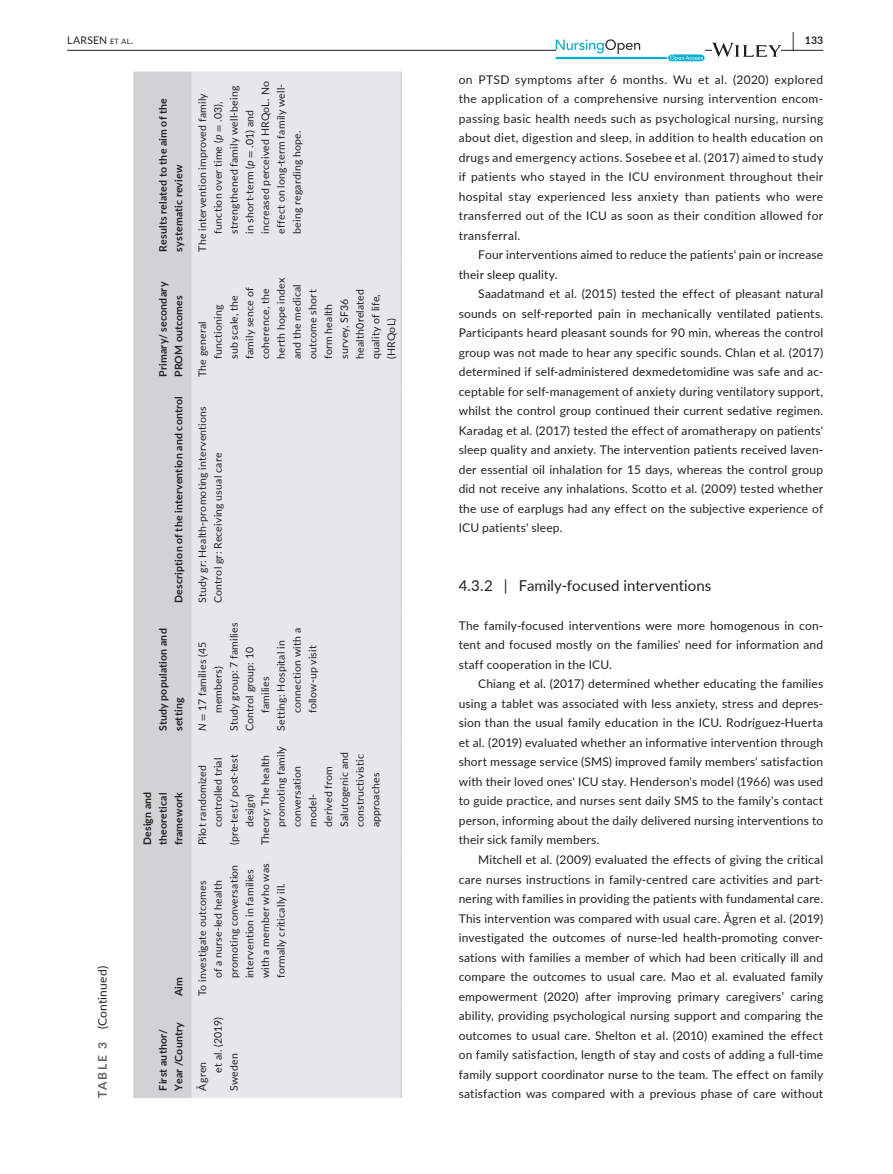
<style>
.page{position:relative;width:893px;height:1174px;background:#fff}
.page>*{position:absolute;margin:0;border:0;box-sizing:border-box;transform-origin:0 0}
.t1{font:700 19.5px "Lato";color:#231f20;scale:.48 1}
.t2{font:15px "Lato";letter-spacing:.005em;color:#231f20}
.t3{font:12px/19.5px "Lato";letter-spacing:.015em;color:#231f20;text-align:justify}
.t4{font:10.5px/15.8px "Lato";letter-spacing:.02em;color:#231f20}
.t5{font:700 10.5px/15.8px "Lato";letter-spacing:.02em;color:#231f20}
.t6{font:10.5px "Lato";letter-spacing:.025em;color:#231f20}
.s1{font-size:7.35px}
.s2{font-style:italic}
.s3{font-family:"STIX"}
.s4{font-weight:700;color:#636366}
</style>
<div class="page">
<hr style="left:67px;top:50px;width:756px;height:1px;background:#231f20">
<svg style="left:556px;top:39px;width:149px;height:22px"></svg>
<svg style="left:712px;top:43px;width:69px;height:14px"></svg>
<div style="left:133px;top:72px;width:59px;height:1026px;background:#d1d2d4"></div>
<div style="left:192px;top:72px;width:208px;height:1026px;background:#e6e7e9"></div>
<hr style="left:400px;top:1003px;width:2px;height:95px;background:#d1d2d4">
<hr style="left:400px;top:852px;width:2px;height:151px;background:#d1d2d4">
<hr style="left:400px;top:738px;width:2px;height:114px;background:#d1d2d4">
<hr style="left:400px;top:610px;width:2px;height:128px;background:#d1d2d4">
<hr style="left:400px;top:384px;width:2px;height:226px;background:#d1d2d4">
<hr style="left:400px;top:259px;width:2px;height:125px;background:#d1d2d4">
<hr style="left:400px;top:72px;width:2px;height:187px;background:#d1d2d4">
<h1 class="t1" style="left:792px;top:25px;width:7px">|</h1>
<p class="t6" style="left:67px;top:33px;width:68px">LARSEN <span class="s1">et al</span>.</p>
<p class="t5" style="left:805px;top:32px;width:20px">133</p>
<p class="t3" style="left:459px;top:69px;width:366px">on PTSD symptoms after 6 months. Wu et al. (2020) explored the application of a comprehensive nursing intervention encom&shy;passing basic health needs such as psychological nursing, nursing about diet, digestion and sleep, in addition to health education on drugs and emergency actions. Sosebee et al. (2017) aimed to study if patients who stayed in the ICU environment throughout their hospital stay experienced less anxiety than patients who were transferred out of the ICU as soon as their condition allowed for transferral.</p>
<p class="t3" style="left:459px;top:245px;width:366px;text-indent:20px">Four interventions aimed to reduce the patients' pain or increase their sleep quality.</p>
<p class="t3" style="left:459px;top:284px;width:366px;text-indent:20px">Saadatmand et al. (2015) tested the effect of pleasant natural sounds on self-reported pain in mechanically ventilated patients.<br>Participants heard pleasant sounds for 90 min, whereas the control group was not made to hear any specific sounds. Chlan et al. (2017) determined if self-administered dexmedetomidine was safe and ac&shy;ceptable for self-management of anxiety during ventilatory support, whilst the control group continued their current sedative regimen.<br>Karadag et al. (2017) tested the effect of aromatherapy on patients' sleep quality and anxiety. The intervention patients received laven&shy;der essential oil inhalation for 15 days, whereas the control group did not receive any inhalations. Scotto et al. (2009) tested whether the use of earplugs had any effect on the subjective experience of ICU patients' sleep.</p>
<p class="t4" style="left:194px;top:234px;width:154px;text-indent:-18px;rotate:-90deg">The intervention improved family function over time (<span class="s2">p</span> <span class="s3">=</span> .03), strengthened family well-being in short-term (<span class="s2">p</span> <span class="s3">=</span> .01) and increased perceived HRQoL. No effect on long-term family well&shy;being regarding hope.</p>
<p class="t5" style="left:155px;top:252px;width:155px;rotate:-90deg">Results related to the aim of the systematic review</p>
<p class="t4" style="left:194px;top:359px;width:83px;text-indent:-18px;rotate:-90deg">The general functioning<br>sub scale, the family sence of coherence, the herth hope index and the medical outcome short form health survey, SF36 health0related quality of life, (HRQoL)</p>
<p class="t5" style="left:155px;top:377px;width:97px;rotate:-90deg">Primary/ secondary<br>PROM outcomes</p>
<p class="t5" style="left:170px;top:603px;width:208px;rotate:-90deg">Description of the intervention and control</p>
<p class="t4" style="left:194px;top:603px;width:198px;rotate:-90deg">Study gr: Health-promoting interventions<br>Control gr: Receiving usual care</p>
<p class="t2" style="left:459px;top:574px;width:254px">4.3.2 | Family-focused interventions</p>
<p class="t3" style="left:459px;top:615px;width:366px">The family-focused interventions were more homogenous in con&shy;tent and focused mostly on the families' need for information and staff cooperation in the ICU.</p>
<p class="t3" style="left:459px;top:674px;width:366px;text-indent:20px">Chiang et al. (2017) determined whether educating the families using a tablet was associated with less anxiety, stress and depres&shy;sion than the usual family education in the ICU. Rodríguez-Huerta et al. (2019) evaluated whether an informative intervention through short message service (SMS) improved family members' satisfaction with their loved ones' ICU stay. Henderson's model (1966) was used to guide practice, and nurses sent daily SMS to the family's contact person, informing about the daily delivered nursing interventions to their sick family members.</p>
<p class="t3" style="left:459px;top:849px;width:366px;text-indent:20px">Mitchell et al. (2009) evaluated the effects of giving the critical care nurses instructions in family-centred care activities and part&shy;nering with families in providing the patients with fundamental care.<br>This intervention was compared with usual care. Ågren et al. (2019) investigated the outcomes of nurse-led health-promoting conver&shy;sations with families a member of which had been critically ill and compare the outcomes to usual care. Mao et al. evaluated family empowerment (2020) after improving primary caregivers’ caring ability, providing psychological nursing support and comparing the outcomes to usual care. Shelton et al. (2010) examined the effect on family satisfaction, length of stay and costs of adding a full-time family support coordinator nurse to the team. The effect on family satisfaction was compared with a previous phase of care without</p>
<p class="t4" style="left:226px;top:731px;width:110px;rotate:-90deg">Study group: 7 families</p>
<p class="t4" style="left:289px;top:713px;width:86px;rotate:-90deg">connection with a</p>
<p class="t5" style="left:155px;top:731px;width:104px;rotate:-90deg">Study population and setting</p>
<p class="t4" style="left:273px;top:731px;width:92px;rotate:-90deg">Setting: Hospital in</p>
<p class="t4" style="left:194px;top:731px;width:90px;rotate:-90deg"><span class="s2">N</span> <span class="s3">=</span> 17 families (45</p>
<p class="t4" style="left:304px;top:713px;width:69px;rotate:-90deg">follow-up visit</p>
<p class="t4" style="left:241px;top:731px;width:85px;rotate:-90deg">Control group: 10</p>
<p class="t4" style="left:210px;top:713px;width:48px;rotate:-90deg">members)</p>
<p class="t4" style="left:257px;top:713px;width:38px;rotate:-90deg">families</p>
<p class="t4" style="left:257px;top:845px;width:92px;rotate:-90deg">Theory: The health</p>
<p class="t4" style="left:273px;top:827px;width:83px;rotate:-90deg">promoting family</p>
<p class="t4" style="left:336px;top:827px;width:77px;rotate:-90deg">Salutogenic and</p>
<p class="t4" style="left:352px;top:827px;width:75px;rotate:-90deg">constructivistic</p>
<p class="t4" style="left:194px;top:845px;width:82px;rotate:-90deg">Pilot randomized</p>
<p class="t4" style="left:210px;top:827px;width:71px;rotate:-90deg">controlled trial</p>
<p class="t4" style="left:226px;top:845px;width:93px;rotate:-90deg">(pre-test/ post-test</p>
<p class="t4" style="left:289px;top:827px;width:63px;rotate:-90deg">conversation</p>
<p class="t4" style="left:320px;top:827px;width:63px;rotate:-90deg">derived from</p>
<p class="t4" style="left:367px;top:827px;width:56px;rotate:-90deg">approaches</p>
<p class="t5" style="left:139px;top:845px;width:55px;text-align:justify;rotate:-90deg">Design and theoretical framework</p>
<p class="t4" style="left:241px;top:827px;width:35px;rotate:-90deg">design)</p>
<p class="t4" style="left:304px;top:827px;width:35px;rotate:-90deg">model-</p>
<p class="t4" style="left:194px;top:978px;width:117px;text-indent:-18px;rotate:-90deg">To investigate outcomes<br>of a nurse-led health promoting conversation intervention in families with a member who was formally critically ill.</p>
<p class="t3" style="left:92px;top:1098px;width:133px;rotate:-90deg"><span class="s4">TABLE 3</span> (Continued)</p>
<p class="t5" style="left:170px;top:996px;width:21px;rotate:-90deg">Aim</p>
<p class="t4" style="left:210px;top:1072px;width:57px;rotate:-90deg">et al. (2019)</p>
<p class="t5" style="left:155px;top:1090px;width:70px;rotate:-90deg">First author/<br>Year /Country</p>
<p class="t4" style="left:226px;top:1090px;width:39px;rotate:-90deg">Sweden</p>
<p class="t4" style="left:194px;top:1090px;width:30px;rotate:-90deg">Ågren</p>
</div>
